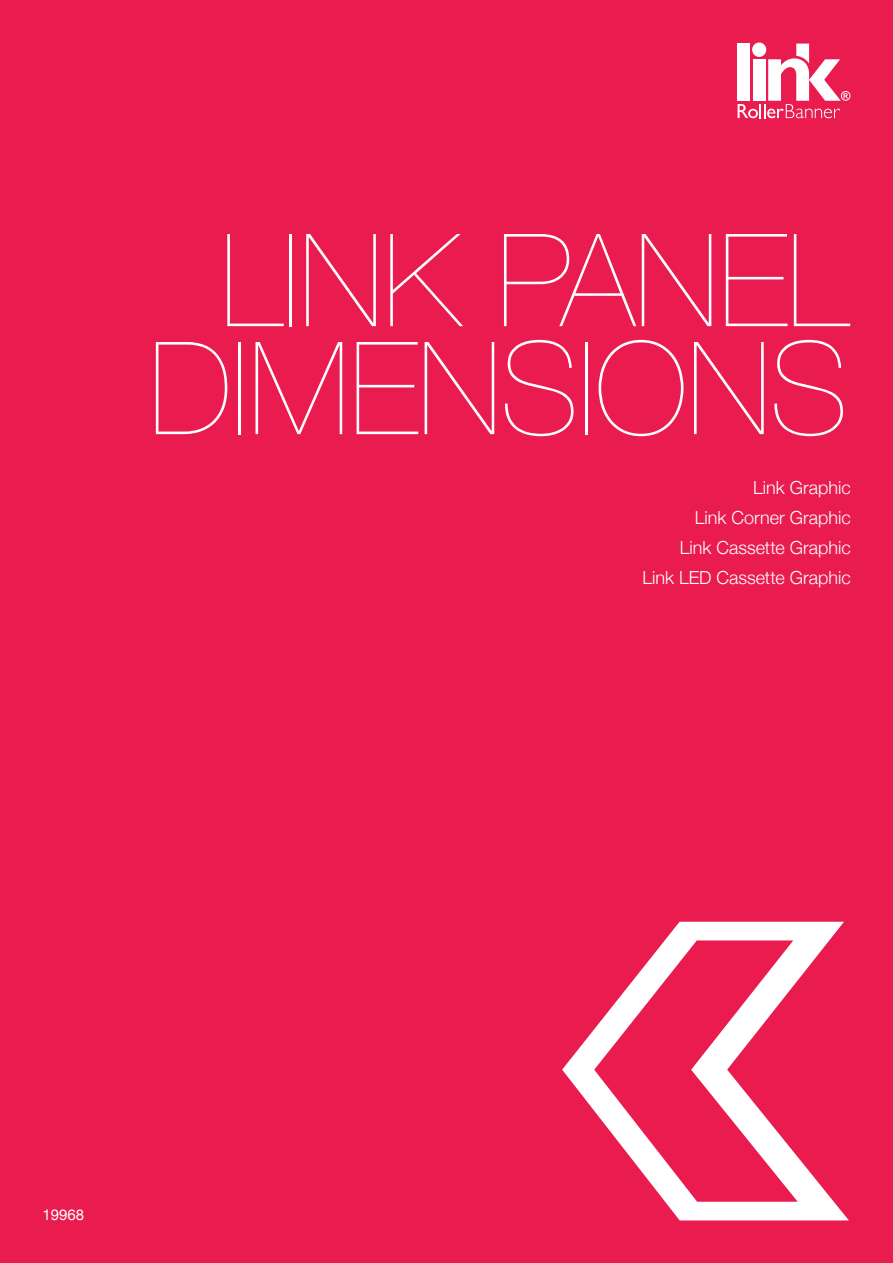
<style>
.page{position:relative;width:893px;height:1263px;background:#e91b4f}
.page>*{position:absolute;margin:0;border:0;box-sizing:border-box;transform-origin:0 0}
.t1{font:200 129px/108px "Helvetica Neue";color:#fff;text-align:center}
.t2{font:300 18px/30.2px "Helvetica Neue";color:#fff;text-align:right}
.t3{font:15px "Helvetica Neue";color:#fff}
</style>
<div class="page">
<svg style="left:562px;top:922px;width:287px;height:298px"></svg>
<svg style="left:594px;top:940px;width:204px;height:262px"></svg>
<div style="left:737px;top:44px;width:13px;height:57px;background:#fff"></div>
<svg style="left:738px;top:43px;width:112px;height:75px"></svg>
<h1 class="t1" style="left:149px;top:222px;width:701px">LINK PANEL<br>DIMENSIONS</h1>
<p class="t2" style="left:642px;top:471px;width:210px">Link Graphic<br>Link Corner Graphic<br>Link Cassette Graphic<br>Link LED Cassette Graphic</p>
<p class="t3" style="left:43px;top:1203px;width:43px">19968</p>
</div>
